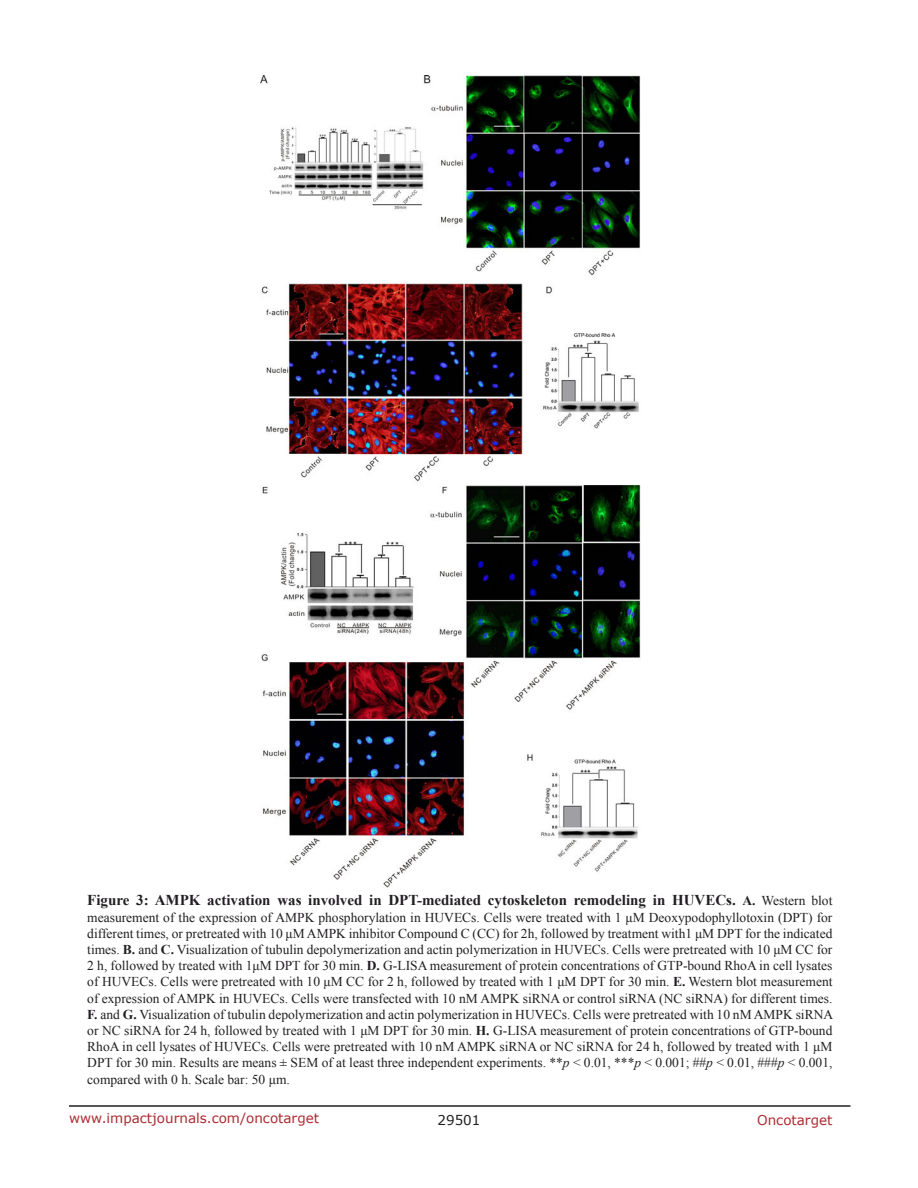
<style>
.page{position:relative;width:918px;height:1188px;background:#fff}
.page>*{position:absolute;margin:0;border:0;box-sizing:border-box;transform-origin:0 0}
.FigureText{font:700 15px "Times New Roman";color:#221f22}
.FigureText-2{font:13.5px/16.2px "Times New Roman";color:#221f22;text-align:justify}
.t1{font:13.5px "Verdana";color:#ac2b31}
.t2{font:13.5px "Verdana";color:#221f22}
.s1{font-size:13.5px}
.s2{font-weight:400;font-size:13.5px}
.s3{font-weight:700}
.s4{font-style:italic}
</style>
<div class="page">
<hr style="left:69px;top:1105px;width:781px;height:2px;background:#231f20">
<img style="left:261px;top:75px;width:379px;height:813px">
<p class="FigureText" style="left:87px;top:890px;width:747px">Figure 3: AMPK activation was involved in DPT-mediated cytoskeleton remodeling in HUVECs. <span class="s1">A.</span> <span class="s2">Western blot</span></p>
<p class="FigureText-2" style="left:87px;top:909px;width:747px">measurement of the expression of AMPK phosphorylation in HUVECs. Cells were treated with 1 μM Deoxypodophyllotoxin (DPT) for different times, or pretreated with 10 μM AMPK inhibitor Compound C (CC) for 2h, followed by treatment with1 μM DPT for the indicated times. <span class="s3">B.</span> and <span class="s3">C.</span> Visualization of tubulin depolymerization and actin polymerization in HUVECs. Cells were pretreated with 10 μM CC for 2 h, followed by treated with 1μM DPT for 30 min. <span class="s3">D.</span> G-LISA measurement of protein concentrations of GTP-bound RhoA in cell lysates of HUVECs. Cells were pretreated with 10 μM CC for 2 h, followed by treated with 1 μM DPT for 30 min. <span class="s3">E.</span> Western blot measurement of expression of AMPK in HUVECs. Cells were transfected with 10 nM AMPK siRNA or control siRNA (NC siRNA) for different times.<br><span class="s3">F.</span> and <span class="s3">G.</span> Visualization of tubulin depolymerization and actin polymerization in HUVECs. Cells were pretreated with 10 nM AMPK siRNA or NC siRNA for 24 h, followed by treated with 1 μM DPT for 30 min. <span class="s3">H.</span> G-LISA measurement of protein concentrations of GTP-bound RhoA in cell lysates of HUVECs. Cells were pretreated with 10 nM AMPK siRNA or NC siRNA for 24 h, followed by treated with 1 μM DPT for 30 min. Results are means ± SEM of at least three independent experiments. **<span class="s4">p</span> &lt; 0.01, ***<span class="s4">p</span> &lt; 0.001; ##<span class="s4">p</span> &lt; 0.01, ###<span class="s4">p</span> &lt; 0.001, compared with 0 h. Scale bar: 50 μm.</p>
<p class="t1" style="left:69px;top:1109px;width:252px">www.impactjournals.com/oncotarget</p>
<p class="t2" style="left:438px;top:1111px;width:44px">29501</p>
<p class="t1" style="left:757px;top:1111px;width:77px">Oncotarget</p>
</div>
